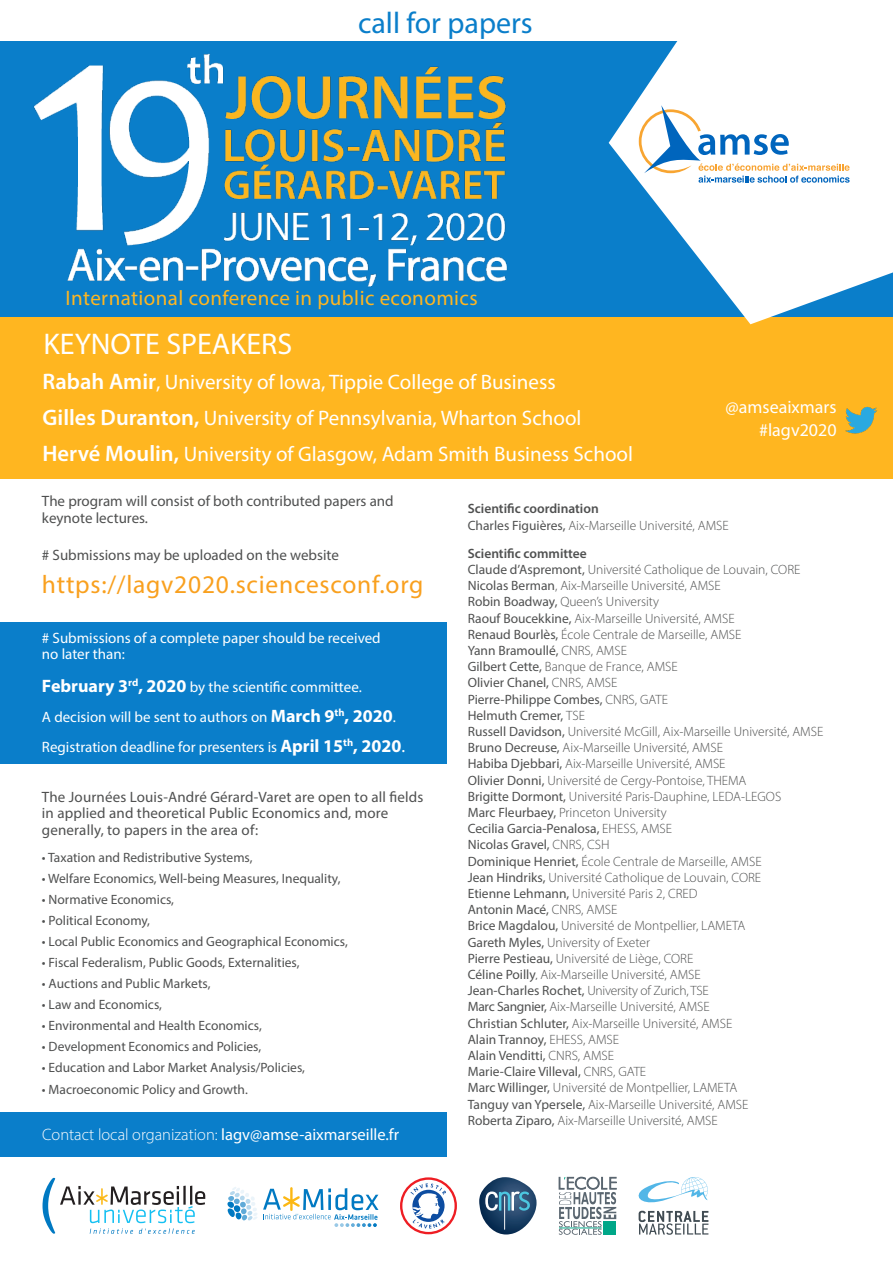
<style>
.page{position:relative;width:893px;height:1263px;background:#fff}
.page>*{position:absolute;margin:0;border:0;box-sizing:border-box;transform-origin:0 0}
.t1{font:30px "Myriad Pro";color:#fff}
.t2{font:30px "Myriad Pro";color:#0a7eca}
.t3{font:25.5px "Myriad Pro";letter-spacing:.03em;color:#f9a01e}
.t4{font:21px "Myriad Pro";color:#fff}
.t5{font:21px "Myriad Pro";letter-spacing:.02em;color:#ffb620}
.t6{font:18px "Myriad Pro";color:#fff}
.t7{font:300 16.5px "Myriad Pro";color:#fff}
.t8{font:15px/16.5px "Myriad Pro";color:#4f5050}
.t9{font:15px "Myriad Pro";color:#fff}
.t10{font:300 13.5px/16.2px "Myriad Pro";color:#4f5050}
.t11{font:13.5px "Myriad Pro";color:#4f5050}
.t12{font:600 13.5px "Myriad Pro";color:#4f5050}
.t13{font:300 13.5px "Myriad Pro";letter-spacing:-.02em;color:#4f5050}
.s1{font-weight:600;font-size:22.5px}
.s2{font-weight:700;font-size:18px}
.s3{font-size:18px}
.s4{font-weight:400}
.s5{font-weight:300}
</style>
<div class="page">
<div style="left:0;top:622px;width:447px;height:141px;background:#0a7eca"></div>
<div style="left:0;top:1112px;width:446px;height:45px;background:#0a7eca"></div>
<div style="left:0;top:41px;width:893px;height:276px;background:#0a7eca"></div>
<img style="left:33px;top:53px;width:474px;height:234px">
<div style="left:0;top:318px;width:893px;height:161px;background:#ffb620"></div>
<svg style="left:609px;top:41px;width:284px;height:283px;fill:#fff"></svg>
<svg style="left:639px;top:105px;width:211px;height:78px"></svg>
<img style="left:845px;top:406px;width:33px;height:28px">
<svg style="left:227px;top:1187px;width:151px;height:40px"></svg>
<svg style="left:479px;top:1177px;width:58px;height:57px"></svg>
<hr style="left:504px;top:1196px;width:1px;height:34px;background:#fff">
<svg style="left:639px;top:1177px;width:69px;height:26px"></svg>
<svg style="left:639px;top:1211px;width:69px;height:24px"></svg>
<svg style="left:559px;top:1177px;width:57px;height:58px"></svg>
<svg style="left:43px;top:1178px;width:162px;height:56px"></svg>
<svg style="left:400px;top:1177px;width:57px;height:57px"></svg>
<div style="left:402px;top:1180px;width:53px;height:52px;background:#fff;border-radius:50%"></div>
<svg style="left:410px;top:1183px;width:36px;height:45px"></svg>
<p class="t2" style="left:358px;top:5px;width:176px">call for papers</p>
<p class="t5" style="left:65px;top:285px;width:414px">International conference in public economics</p>
<p class="t1" style="left:44px;top:325px;width:250px">KEYNOTE SPEAKERS</p>
<p class="t4" style="left:43px;top:369px;width:515px"><span class="s1">Rabah Amir</span>, University of Iowa, Tippie College of Business</p>
<p class="t4" style="left:43px;top:405px;width:540px"><span class="s1">Gilles Duranton,</span> University of Pennsylvania, Wharton School</p>
<p class="t4" style="left:43px;top:441px;width:592px"><span class="s1">Hervé Moulin,</span> University of Glasgow, Adam Smith Business School</p>
<p class="t6" style="left:726px;top:395px;width:113px">@amseaixmars</p>
<p class="t6" style="left:759px;top:419px;width:79px">#lagv2020</p>
<p class="t8" style="left:42px;top:493px;width:353px">The program will consist of both contributed papers and keynote lectures.</p>
<p class="t8" style="left:42px;top:547px;width:298px"># Submissions may be uploaded on the website</p>
<p class="t3" style="left:42px;top:569px;width:383px">https://lagv2020.sciencesconf.org</p>
<p class="t9" style="left:42px;top:628px;width:340px"># Submissions of a complete paper should be received</p>
<p class="t9" style="left:42px;top:645px;width:84px">no later than:</p>
<p class="t9" style="left:42px;top:678px;width:321px"><span class="s2">February 3</span><sup>rd</sup><span class="s2">, 2020</span> by the scientific committee.</p>
<p class="t9" style="left:42px;top:708px;width:355px">A decision will be sent to authors on <span class="s2">March 9</span><sup>th</sup><span class="s2">, 2020</span>.</p>
<p class="t9" style="left:42px;top:738px;width:365px">Registration deadline for presenters is <span class="s2">April 15</span><sup>th</sup><span class="s2">, 2020</span><span class="s3">.</span></p>
<p class="t8" style="left:42px;top:788px;width:383px">The Journées Louis-André Gérard-Varet are open to all fields in applied and theoretical Public Economics and, more generally, to papers in the area of:</p>
<p class="t11" style="left:42px;top:849px;width:212px">• Taxation and Redistributive Systems,</p>
<p class="t11" style="left:42px;top:870px;width:300px">• Welfare Economics, Well-being Measures, Inequality,</p>
<p class="t11" style="left:42px;top:891px;width:134px">• Normative Economics,</p>
<p class="t11" style="left:42px;top:912px;width:110px">• Political Economy,</p>
<p class="t11" style="left:42px;top:933px;width:307px">• Local Public Economics and Geographical Economics,</p>
<p class="t11" style="left:42px;top:954px;width:259px">• Fiscal Federalism, Public Goods, Externalities,</p>
<p class="t11" style="left:42px;top:975px;width:170px">• Auctions and Public Markets,</p>
<p class="t11" style="left:42px;top:996px;width:122px">• Law and Economics,</p>
<p class="t11" style="left:42px;top:1017px;width:221px">• Environmental and Health Economics,</p>
<p class="t11" style="left:42px;top:1038px;width:221px">• Development Economics and Policies,</p>
<p class="t11" style="left:42px;top:1059px;width:264px">• Education and Labor Market Analysis/Policies,</p>
<p class="t11" style="left:42px;top:1081px;width:207px">• Macroeconomic Policy and Growth.</p>
<p class="t7" style="left:42px;top:1125px;width:358px">Contact local organization: <span class="s4">lagv@amse-aixmarseille.fr</span></p>
<p class="t12" style="left:468px;top:500px;width:133px">Scientific coordination</p>
<p class="t10" style="left:468px;top:517px;width:263px"><span class="s4">Charles Figuières,</span> Aix-Marseille Université, AMSE</p>
<p class="t12" style="left:468px;top:545px;width:121px">Scientific committee</p>
<p class="t10" style="left:468px;top:561px;width:334px"><span class="s4">Claude d’Aspremont,</span> Université Catholique de Louvain, CORE</p>
<p class="t10" style="left:468px;top:577px;width:254px"><span class="s4">Nicolas Berman</span>, Aix-Marseille Université, AMSE</p>
<p class="t10" style="left:468px;top:594px;width:193px"><span class="s4">Robin Boadway,</span> Queen’s University</p>
<p class="t10" style="left:468px;top:610px;width:268px"><span class="s4">Raouf Boucekkine,</span> Aix-Marseille Université, AMSE</p>
<p class="t10" style="left:468px;top:626px;width:275px"><span class="s4">Renaud Bourlès,</span> École Centrale de Marseille, AMSE</p>
<p class="t11" style="left:468px;top:642px;width:161px">Yann Bramoullé, <span class="s5">CNRS, AMSE</span></p>
<p class="t10" style="left:468px;top:658px;width:211px"><span class="s4">Gilbert Cette,</span> Banque de France, AMSE</p>
<p class="t11" style="left:468px;top:674px;width:151px">Olivier Chanel, <span class="s5">CNRS, AMSE</span></p>
<p class="t11" style="left:468px;top:691px;width:202px">Pierre-Philippe Combes, <span class="s5">CNRS, GATE</span></p>
<p class="t11" style="left:468px;top:707px;width:119px">Helmuth Cremer, <span class="s5">TSE</span></p>
<p class="t10" style="left:468px;top:723px;width:357px"><span class="s4">Russell Davidson,</span> Université McGill, Aix-Marseille Université, AMSE</p>
<p class="t10" style="left:468px;top:739px;width:257px"><span class="s4">Bruno Decreuse,</span> Aix-Marseille Université, AMSE</p>
<p class="t10" style="left:468px;top:756px;width:259px"><span class="s4">Habiba Djebbari,</span> Aix-Marseille Université, AMSE</p>
<p class="t10" style="left:468px;top:772px;width:280px"><span class="s4">Olivier Donni,</span> Université de Cergy-Pontoise, THEMA</p>
<p class="t10" style="left:468px;top:788px;width:315px"><span class="s4">Brigitte Dormont,</span> Université Paris-Dauphine, LEDA-LEGOS</p>
<p class="t10" style="left:468px;top:804px;width:201px"><span class="s4">Marc Fleurbaey,</span> Princeton University</p>
<p class="t11" style="left:468px;top:820px;width:206px">Cecilia Garcia-Penalosa, <span class="s5">EHESS, AMSE</span></p>
<p class="t11" style="left:468px;top:836px;width:143px">Nicolas Gravel, <span class="s5">CNRS, CSH</span></p>
<p class="t10" style="left:468px;top:853px;width:295px"><span class="s4">Dominique Henriet,</span> École Centrale de Marseille, AMSE</p>
<p class="t10" style="left:468px;top:869px;width:295px"><span class="s4">Jean Hindriks,</span> Université Catholique de Louvain, CORE</p>
<p class="t10" style="left:468px;top:885px;width:231px"><span class="s4">Etienne Lehmann,</span> Université Paris 2, CRED</p>
<p class="t10" style="left:468px;top:901px;width:279px"><span class="s4">Antonin Macé,</span> CNRS, AMSE<br><span class="s4">Brice Magdalou,</span> Université de Montpellier, LAMETA</p>
<p class="t10" style="left:468px;top:934px;width:184px"><span class="s4">Gareth Myles,</span> University of Exeter</p>
<p class="t10" style="left:468px;top:950px;width:227px"><span class="s4">Pierre Pestieau,</span> Université de Liège, CORE</p>
<p class="t10" style="left:468px;top:966px;width:235px"><span class="s4">Céline Poilly,</span> Aix-Marseille Université, AMSE</p>
<p class="t13" style="left:468px;top:983px;width:243px"><span class="s4">Jean-Charles Rochet,</span> University of Zurich, TSE</p>
<p class="t10" style="left:468px;top:999px;width:243px"><span class="s4">Marc Sangnier,</span> Aix-Marseille Université, AMSE</p>
<p class="t10" style="left:468px;top:1015px;width:266px"><span class="s4">Christian Schluter,</span> Aix-Marseille Université, AMSE</p>
<p class="t11" style="left:468px;top:1031px;width:153px">Alain Trannoy, <span class="s5">EHESS, AMSE</span></p>
<p class="t11" style="left:468px;top:1047px;width:148px">Alain Venditti, <span class="s5">CNRS, AMSE</span></p>
<p class="t11" style="left:468px;top:1063px;width:180px">Marie-Claire Villeval, <span class="s5">CNRS, GATE</span></p>
<p class="t10" style="left:468px;top:1080px;width:271px"><span class="s4">Marc Willinger,</span> Université de Montpellier, LAMETA</p>
<p class="t10" style="left:468px;top:1096px;width:282px"><span class="s4">Tanguy van Ypersele,</span> Aix-Marseille Université, AMSE</p>
<p class="t10" style="left:468px;top:1112px;width:252px"><span class="s4">Roberta Ziparo,</span> Aix-Marseille Université, AMSE</p>
</div>
